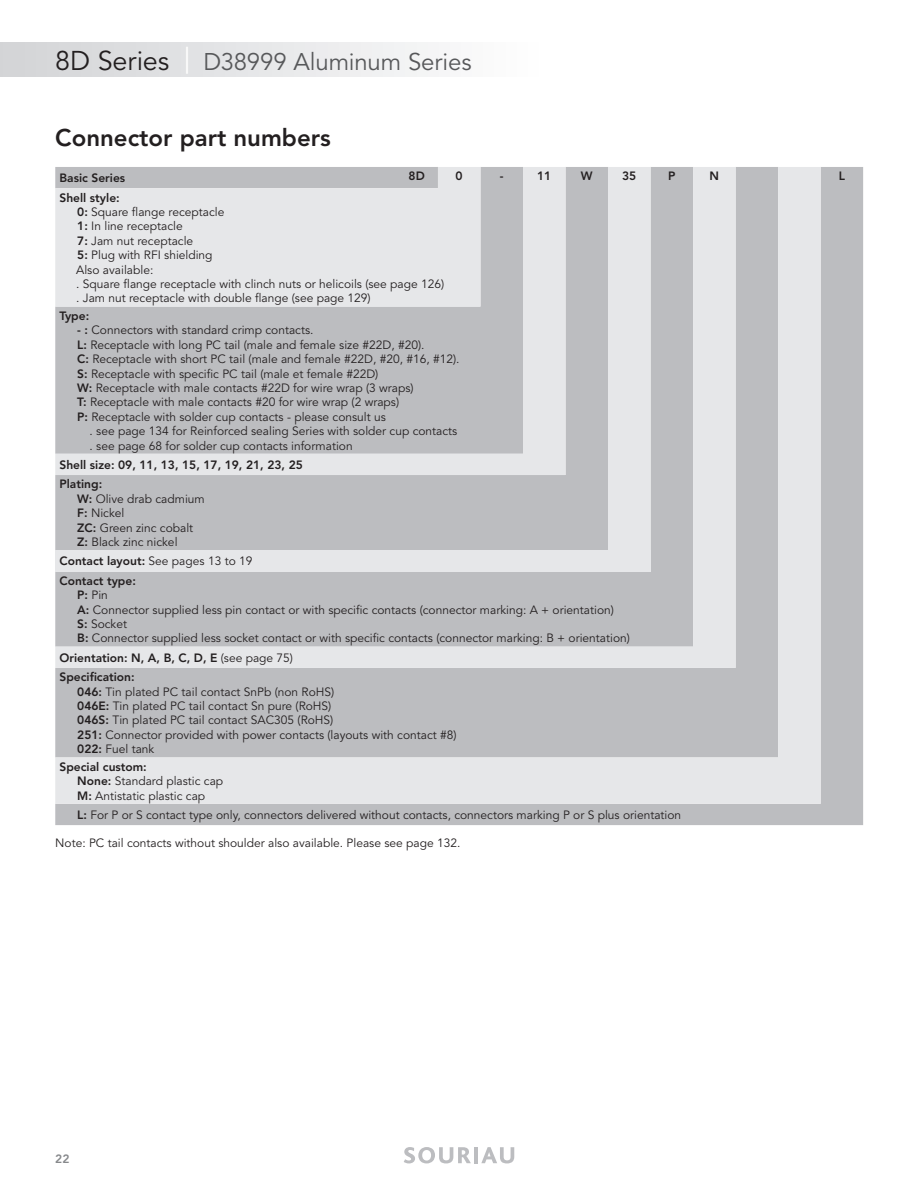
<style>
.page{position:relative;width:918px;height:1188px;background:#fff}
.page>*{position:absolute;margin:0;border:0;box-sizing:border-box;transform-origin:0 0}
.t1{font:24px "Avenir LT Std";letter-spacing:-.005em;color:#57585a}
.t2{font:800 24px "Avenir LT Std";color:#231f20}
.t3{font:12px/14.4px "Avenir LT Std";color:#231f20}
.t4{font:800 12px/19.4px "Avenir LT Std";color:#231f20}
.t5{font:800 12px "Avenir LT Std";color:#87898c}
.s1{font-size:27px;color:#231f20}
.s2{font-size:27px;color:#fff}
.s3{font-weight:800}
.s4{font-weight:400}
</style>
<div class="page">
<svg style="left:404px;top:1147px;width:67px;height:16px"></svg>
<hr style="left:474px;top:1147px;width:4px;height:16px;background:#bcbdc0">
<svg style="left:481px;top:1147px;width:33px;height:16px"></svg>
<div style="left:0;top:43px;width:544px;height:34px;background:linear-gradient(to right,#d2d3d6,#fefefe)"></div>
<div style="left:55px;top:167px;width:808px;height:658px;background:#bcbdc0"></div>
<svg style="left:55px;top:167px;width:766px;height:637px;background:#cccdd0"></svg>
<div style="left:55px;top:550px;width:596px;height:21px;background:#e6e7e9"></div>
<h1 class="t1" style="left:55px;top:51px;width:418px"><span class="s1">8D Series</span> <span class="s2">|</span> D38999 Aluminum Series</h1>
<h1 class="t2" style="left:55px;top:127px;width:277px">Connector part numbers</h1>
<p class="t4" style="left:60px;top:169px;width:67px">Basic Series</p>
<p class="t4" style="left:409px;top:167px;width:18px">8D</p>
<p class="t4" style="left:456px;top:167px;width:9px">0</p>
<p class="t4" style="left:500px;top:167px;width:5px">-</p>
<p class="t4" style="left:537px;top:167px;width:16px">11</p>
<p class="t4" style="left:581px;top:167px;width:13px">W</p>
<p class="t4" style="left:622px;top:167px;width:16px">35</p>
<p class="t4" style="left:668px;top:167px;width:9px">P</p>
<p class="t4" style="left:710px;top:167px;width:11px">N</p>
<p class="t4" style="left:839px;top:167px;width:8px">L</p>
<p class="t3" style="left:76px;top:191px;width:370px;text-indent:-17px"><span class="s3">Shell style:<br>0:</span> Square flange receptacle<br><span class="s3">1:</span> In line receptacle<br><span class="s3">7:</span> Jam nut receptacle<br><span class="s3">5:</span> Plug with RFI shielding<br>Also available:<br>. Square flange receptacle with clinch nuts or helicoils (see page 126) . Jam nut receptacle with double flange (see page 129)</p>
<p class="t4" style="left:60px;top:306px;width:31px">Type:</p>
<p class="t3" style="left:77px;top:324px;width:384px"><span class="s3">- :</span> Connectors with standard crimp contacts.<br><span class="s3">L:</span> Receptacle with long PC tail (male and female size #22D, #20).<br><span class="s3">C:</span> Receptacle with short PC tail (male and female #22D, #20, #16, #12).<br><span class="s3">S:</span> Receptacle with specific PC tail (male et female #22D)<br><span class="s3">W:</span> Receptacle with male contacts #22D for wire wrap (3 wraps)<br><span class="s3">T:</span> Receptacle with male contacts #20 for wire wrap (2 wraps)<br><span class="s3">P:</span> Receptacle with solder cup contacts - please consult us</p>
<p class="t3" style="left:90px;top:424px;width:369px">. see page 134 for Reinforced sealing Series with solder cup contacts . see page 68 for solder cup contacts information</p>
<p class="t4" style="left:60px;top:455px;width:245px">Shell size: 09, 11, 13, 15, 17, 19, 21, 23, 25<br>Plating:</p>
<p class="t3" style="left:77px;top:493px;width:129px"><span class="s3">W:</span> Olive drab cadmium<br><span class="s3">F:</span> Nickel<br><span class="s3">ZC:</span> Green zinc cobalt<br><span class="s3">Z:</span> Black zinc nickel</p>
<p class="t4" style="left:60px;top:552px;width:194px">Contact layout: <span class="s4">See pages 13 to 19<br></span>Contact type:</p>
<p class="t3" style="left:77px;top:589px;width:554px"><span class="s3">P:</span> Pin<br><span class="s3">A:</span> Connector supplied less pin contact or with specific contacts (connector marking: A + orientation)<br><span class="s3">S:</span> Socket<br><span class="s3">B:</span> Connector supplied less socket contact or with specific contacts (connector marking: B + orientation)</p>
<p class="t4" style="left:60px;top:648px;width:235px">Orientation: N, A, B, C, D, E <span class="s4">(see page 75)<br></span>Specification:</p>
<p class="t3" style="left:77px;top:685px;width:381px"><span class="s3">046:</span> Tin plated PC tail contact SnPb (non RoHS)<br><span class="s3">046E:</span> Tin plated PC tail contact Sn pure (RoHS)<br><span class="s3">046S:</span> Tin plated PC tail contact SAC305 (RoHS)<br><span class="s3">251:</span> Connector provided with power contacts (layouts with contact #8)<br><span class="s3">022:</span> Fuel tank</p>
<p class="t3" style="left:77px;top:761px;width:147px;text-indent:-18px"><span class="s3">Special custom:<br>None:</span> Standard plastic cap<br><span class="s3">M:</span> Antistatic plastic cap</p>
<p class="t3" style="left:77px;top:808px;width:605px"><span class="s3">L:</span> For P or S contact type only, connectors delivered without contacts, connectors marking P or S plus orientation</p>
<p class="t3" style="left:55px;top:836px;width:407px">Note: PC tail contacts without shoulder also available. Please see page 132.</p>
<p class="t5" style="left:55px;top:1154px;width:16px">22</p>
</div>
